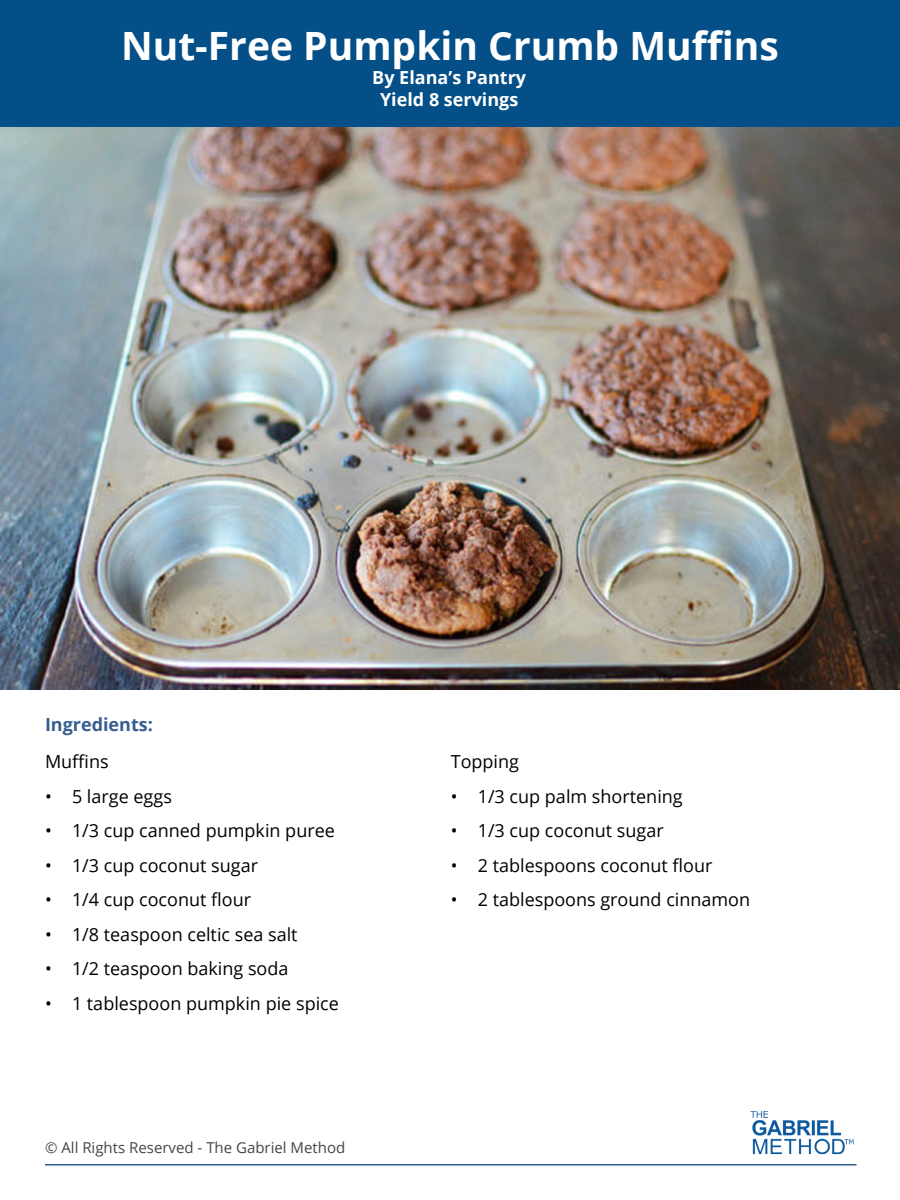
<style>
.page{position:relative;width:900px;height:1200px;background:#fff}
.page>*{position:absolute;margin:0;border:0;box-sizing:border-box;transform-origin:0 0}
.t1{font:700 39px "Open Sans";color:#fff}
.t2{font:18px "Open Sans";color:#000}
.t3{font:700 18px "Open Sans";color:#fff}
.t4{font:700 18px "Open Sans";color:#355f91}
.t5{font:15px "Open Sans";color:#454545}
</style>
<div class="page">
<div style="left:0;top:0;width:900px;height:202px;background:#054f88"></div>
<hr style="left:45px;top:1164px;width:811px;height:2px;background:#355f91">
<img style="left:750px;top:1111px;width:104px;height:44px">
<img style="left:0;top:128px;width:900px;height:562px">
<p class="t1" style="left:121px;top:18px;width:659px">Nut-Free Pumpkin Crumb Muffins</p>
<p class="t3" style="left:372px;top:65px;width:155px">By Elana’s Pantry</p>
<p class="t3" style="left:380px;top:87px;width:140px">Yield 8 servings</p>
<p class="t4" style="left:45px;top:712px;width:109px">Ingredients:</p>
<p class="t2" style="left:45px;top:749px;width:65px">Muffins</p>
<p class="t2" style="left:45px;top:784px;width:128px">• 5 large eggs</p>
<p class="t2" style="left:45px;top:818px;width:291px">• 1/3 cup canned pumpkin puree</p>
<p class="t2" style="left:45px;top:853px;width:215px">• 1/3 cup coconut sugar</p>
<p class="t2" style="left:45px;top:887px;width:208px">• 1/4 cup coconut flour</p>
<p class="t2" style="left:45px;top:922px;width:254px">• 1/8 teaspoon celtic sea salt</p>
<p class="t2" style="left:45px;top:956px;width:245px">• 1/2 teaspoon baking soda</p>
<p class="t2" style="left:45px;top:991px;width:295px">• 1 tablespoon pumpkin pie spice</p>
<p class="t5" style="left:45px;top:1137px;width:302px">© All Rights Reserved - The Gabriel Method</p>
<p class="t2" style="left:451px;top:749px;width:70px">Topping</p>
<p class="t2" style="left:451px;top:784px;width:234px">• 1/3 cup palm shortening</p>
<p class="t2" style="left:451px;top:818px;width:215px">• 1/3 cup coconut sugar</p>
<p class="t2" style="left:451px;top:853px;width:263px">• 2 tablespoons coconut flour</p>
<p class="t2" style="left:451px;top:887px;width:301px">• 2 tablespoons ground cinnamon</p>
</div>
